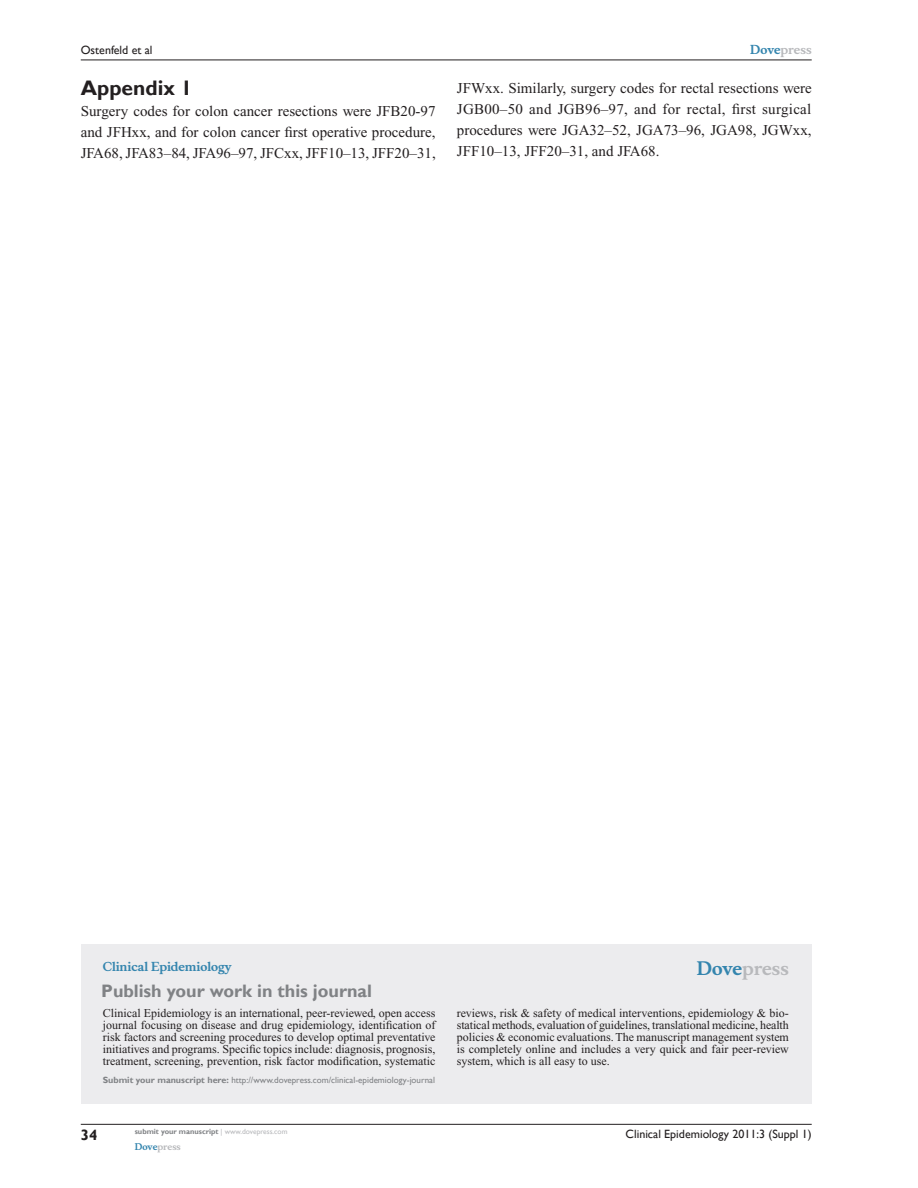
<style>
.page{position:relative;width:918px;height:1188px;background:#fff}
.page>*{position:absolute;margin:0;border:0;box-sizing:border-box;transform-origin:0 0}
.t1{font:700 21px "Gill Sans";color:#231f20}
.t2{font:700 18px "Gill Sans";color:#808285}
.t3{font:700 18px "Musee";color:#b8b9bc}
.t4{font:15px/21px "Times New Roman";color:#231f20;text-align:justify}
.t5{font:700 15px "Gill Sans";color:#231f20}
.t6{font:12px/12px "Times New Roman";color:#231f20;text-align:justify}
.t7{font:12px "Gill Sans";color:#231f20}
.t8{font:700 12px "Musee";color:#3485ae}
.t9{font:700 12px "Musee";color:#b8b9bc}
.t10{font:9px "Gill Sans";color:#808285}
.t11{font:700 9px "Musee";color:#b8b9bc}
.t12{font:700 7.5px "Gill Sans";color:#808285}
.s1{color:#3485ae}
.s2{font-weight:700}
.s3{font-weight:400;color:#b8b9bc}
</style>
<div class="page">
<div style="left:81px;top:944px;width:731px;height:159px;background:#ececee"></div>
<hr style="left:81px;top:1124px;width:731px;height:1px;background:#231f20">
<hr style="left:81px;top:60px;width:731px;height:1px;background:#231f20">
<p class="t7" style="left:81px;top:43px;width:73px">Ostenfeld et al</p>
<h1 class="t1" style="left:81px;top:76px;width:113px">Appendix 1</h1>
<p class="t4" style="left:81px;top:101px;width:357px">Surgery codes for colon cancer resections were JFB20-97 and JFHxx, and for colon cancer first operative procedure, JFA68, JFA83–84, JFA96–97, JFCxx, JFF10–13, JFF20–31,</p>
<p class="t9" style="left:750px;top:43px;width:63px"><span class="s1">Dove</span>press</p>
<p class="t4" style="left:457px;top:77px;width:356px">JFWxx. Similarly, surgery codes for rectal resections were JGB00–50 and JGB96–97, and for rectal, first surgical procedures were JGA32–52, JGA73–96, JGA98, JGWxx, JFF10–13, JFF20–31, and JFA68.</p>
<p class="t8" style="left:103px;top:959px;width:130px">Clinical Epidemiology</p>
<h2 class="t2" style="left:101px;top:980px;width:272px">Publish your work in this journal</h2>
<h2 class="t3" style="left:697px;top:958px;width:94px"><span class="s1">Dove</span>press</h2>
<p class="t6" style="left:103px;top:1007px;width:334px">Clinical Epidemiology is an international, peer-reviewed, open access journal focusing on disease and drug epidemiology, identification of risk factors and screening procedures to develop optimal preventative initiatives and programs. Specific topics include: diagnosis, prognosis, treatment, screening, prevention, risk factor modification, systematic</p>
<p class="t6" style="left:457px;top:1007px;width:334px">reviews, risk &amp; safety of medical interventions, epidemiology &amp; bio&shy;statical methods, evaluation of guidelines, translational medicine, health policies &amp; economic evaluations. The manuscript management system is completely online and includes a very quick and fair peer-review system, which is all easy to use.</p>
<p class="t10" style="left:103px;top:1075px;width:334px"><span class="s2">Submit your manuscript here:</span> http://www.dovepress.com/clinical-epidemiology-journal</p>
<p class="t5" style="left:81px;top:1126px;width:18px">34</p>
<p class="t12" style="left:135px;top:1127px;width:154px">submit your manuscript <span class="s3">| www.dovepress.com</span></p>
<p class="t11" style="left:135px;top:1141px;width:48px"><span class="s1">Dove</span>press</p>
<p class="t7" style="left:626px;top:1127px;width:188px">Clinical Epidemiology 2011:3 (Suppl 1)</p>
</div>
